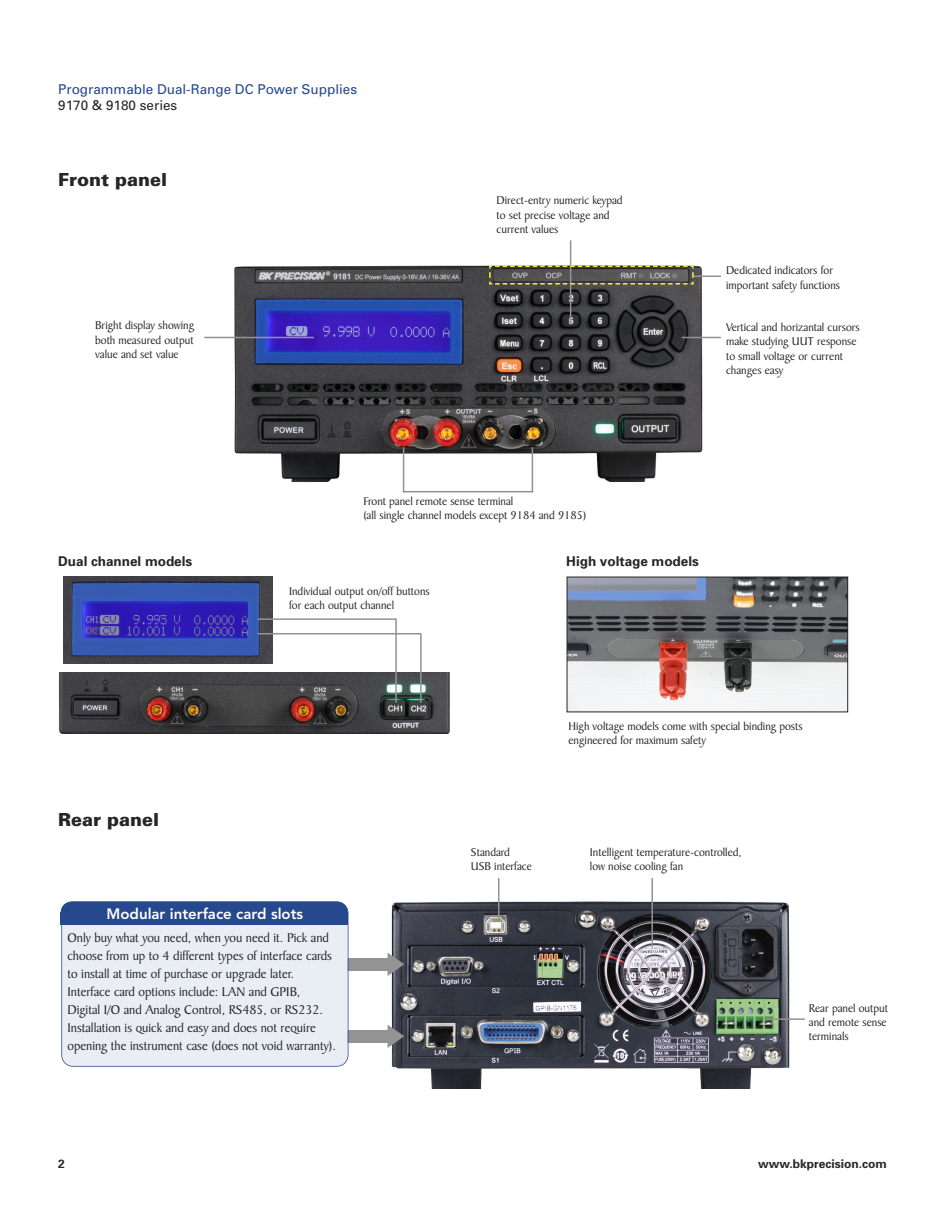
<style>
.page{position:relative;width:945px;height:1215px;background:#fff}
.page>*{position:absolute;margin:0;border:0;box-sizing:border-box;transform-origin:0 0}
.t1{font:900 18px "Univers";color:#272627}
.t2{font:800 15px "Avenir";color:#fff}
.t3{font:13.5px/18px "Baker Signet BT";color:#272627}
.t4{font:13.5px "Univers";color:#26488c}
.t5{font:700 13.5px "Univers";color:#272627}
.t6{font:13.5px "Univers";color:#272627}
.t7{font:12px/14.4px "Baker Signet BT";color:#272627}
.t8{font:700 12px "Univers";color:#272627}
</style>
<div class="page">
<img style="left:227px;top:260px;width:485px;height:225px">
<hr style="left:204px;top:337px;width:110px;height:1px;background:#939393">
<hr style="left:682px;top:337px;width:39px;height:1px;background:#939393">
<hr style="left:570px;top:240px;width:1px;height:85px;background:#939393">
<hr style="left:403px;top:447px;width:1px;height:45px;background:#939393">
<hr style="left:532px;top:447px;width:1px;height:45px;background:#939393">
<svg style="left:488px;top:265px;width:233px;height:20px;background:#727060"></svg>
<img style="left:58px;top:673px;width:392px;height:61px">
<img style="left:64px;top:576px;width:208px;height:87px">
<img style="left:569px;top:579px;width:277px;height:131px">
<div style="left:567px;top:577px;width:281px;height:135px;border:1px solid #272627"></div>
<img style="left:387px;top:900px;width:403px;height:189px">
<hr style="left:498px;top:878px;width:1px;height:41px;background:#939393">
<hr style="left:651px;top:878px;width:2px;height:69px;background:#939393">
<hr style="left:763px;top:1018px;width:42px;height:2px;background:#939393">
<div style="left:344px;top:958px;width:45px;height:13px;background:#939393"></div>
<svg style="left:388px;top:953px;width:16px;height:23px"></svg>
<div style="left:344px;top:1030px;width:45px;height:13px;background:#939393"></div>
<svg style="left:388px;top:1025px;width:16px;height:23px"></svg>
<div style="left:62px;top:902px;width:286px;height:164px;background:#e9edf4;border-radius:11px"></div>
<div style="left:61px;top:902px;width:287px;height:165px;border:2px solid #26488c;border-radius:12px"></div>
<div style="left:61px;top:902px;width:287px;height:23px;background:#26488c;border-radius:11px"></div>
<div style="left:61px;top:912px;width:287px;height:13px;background:#26488c"></div>
<hr style="left:258px;top:618px;width:138px;height:2px;background:#939393">
<hr style="left:395px;top:619px;width:2px;height:84px;background:#939393">
<hr style="left:258px;top:633px;width:163px;height:2px;background:#939393">
<hr style="left:420px;top:633px;width:2px;height:70px;background:#939393">
<hr style="left:403px;top:491px;width:130px;height:1px;background:#939393">
<p class="t4" style="left:58px;top:84px;width:300px">Programmable Dual-Range DC Power Supplies</p>
<p class="t6" style="left:58px;top:101px;width:121px">9170 &amp; 9180 series</p>
<h1 class="t1" style="left:58px;top:173px;width:110px">Front panel</h1>
<p class="t7" style="left:497px;top:194px;width:128px">Direct-entry numeric keypad to set precise voltage and current values</p>
<p class="t7" style="left:726px;top:264px;width:116px">Dedicated indicators for important safety functions</p>
<p class="t7" style="left:95px;top:320px;width:101px;text-align:justify">Bright display showing both measured output value and set value</p>
<p class="t7" style="left:726px;top:321px;width:135px">Vertical and horizantal cursors make studying UUT response to small voltage or current changes easy</p>
<p class="t7" style="left:363px;top:495px;width:224px">Front panel remote sense terminal<br>(all single channel models except 9184 and 9185)</p>
<p class="t5" style="left:58px;top:556px;width:136px">Dual channel models</p>
<p class="t5" style="left:566px;top:556px;width:134px">High voltage models</p>
<p class="t7" style="left:289px;top:585px;width:142px">Individual output on/off buttons for each output channel</p>
<h1 class="t1" style="left:58px;top:813px;width:102px">Rear panel</h1>
<p class="t2" style="left:107px;top:908px;width:198px">Modular interface card slots</p>
<p class="t3" style="left:67px;top:930px;width:270px">Only buy what you need, when you need it. Pick and choose from up to 4 different types of interface cards to install at time of purchase or upgrade later.<br>Interface card options include: LAN and GPIB, Digital I/O and Analog Control, RS485, or RS232.<br>Installation is quick and easy and does not require opening the instrument case (does not void warranty).</p>
<p class="t8" style="left:58px;top:1159px;width:8px">2</p>
<p class="t7" style="left:569px;top:720px;width:236px">High voltage models come with special binding posts engineered for maximum safety</p>
<p class="t7" style="left:471px;top:846px;width:62px">Standard<br>USB interface</p>
<p class="t7" style="left:590px;top:846px;width:153px">Intelligent temperature-controlled, low noise cooling fan</p>
<p class="t7" style="left:809px;top:1002px;width:81px;text-align:justify">Rear panel output and remote sense terminals</p>
<p class="t8" style="left:758px;top:1159px;width:130px">www.bkprecision.com</p>
</div>
